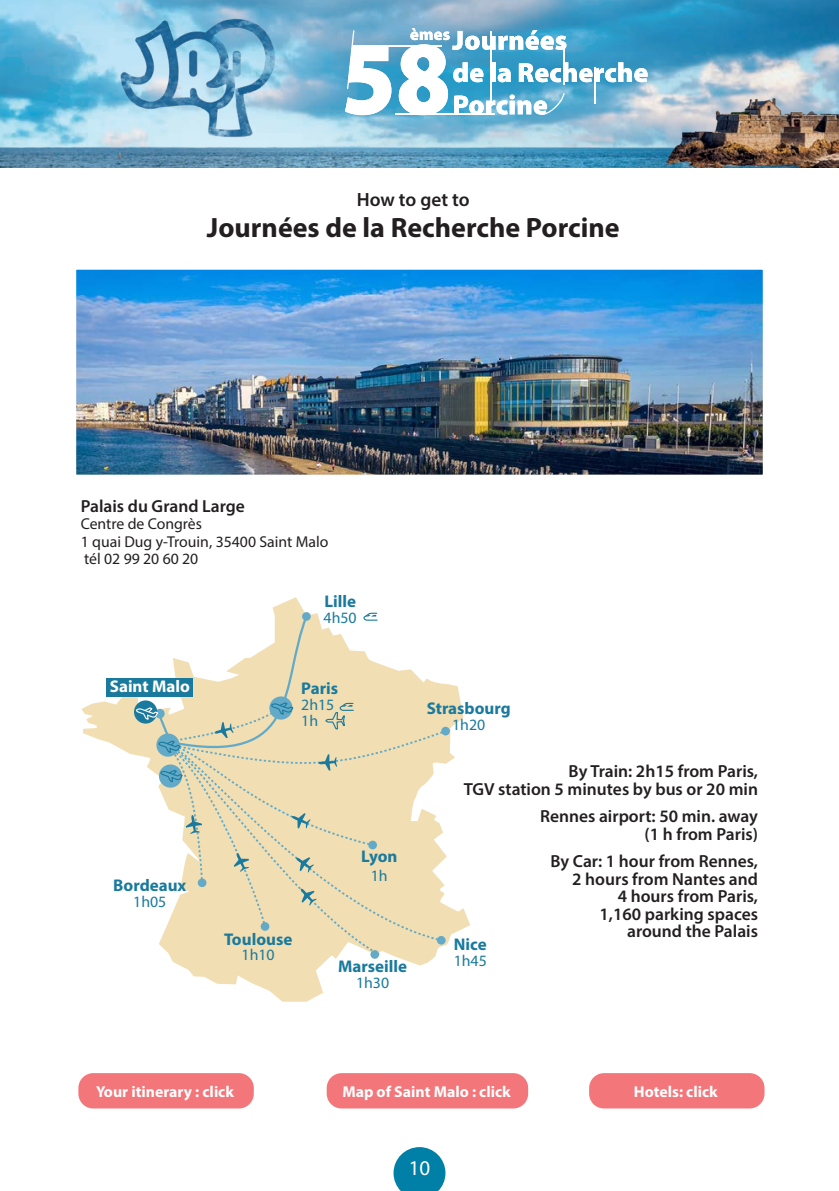
<style>
.page{position:relative;width:839px;height:1191px;background:#fff}
.page>*{position:absolute;margin:0;border:0;box-sizing:border-box;transform-origin:0 0}
.t1{font:700 28px "Myriad Pro";color:#231f20}
.t2{font:21px "Myriad Pro";color:#fff}
.t3{font:600 19.25px "Myriad Pro";letter-spacing:-.005em;color:#231f20}
.t4{font:600 17.5px/17.5px "Myriad Pro";color:#231f20;text-align:right}
.t5{font:700 16.97px "Myriad Pro";color:#1a7a9d}
.t6{font:700 16.97px "Myriad Pro";color:#fff}
.t7{font:15.75px/17.5px "Myriad Pro";color:#231f20}
.t8{font:700 15.75px "Myriad Pro";color:#fff}
.t9{font:15.75px/15.8px "Myriad Pro";color:#1a7a9d}
</style>
<div class="page">
<svg style="left:393px;top:1147px;width:52px;height:44px;background:#2a95b5"></svg>
<img style="left:77px;top:271px;width:684px;height:202px">
<div style="left:74px;top:268px;width:690px;height:208px;border:2px solid #fff"></div>
<svg style="left:81px;top:597px;width:389px;height:404px"></svg>
<svg style="left:378px;top:951px;width:3px;height:6px"></svg>
<div style="left:171px;top:928px;width:207px;height:27px;background:#f1deb3"></div>
<div style="left:437px;top:936px;width:8px;height:8px;background:#62aac7;border-radius:50%"></div>
<div style="left:370px;top:950px;width:9px;height:8px;background:#62aac7;border-radius:50%"></div>
<div style="left:260px;top:922px;width:9px;height:8px;background:#62aac7;border-radius:50%"></div>
<div style="left:106px;top:678px;width:87px;height:18px;background:#1a7a9d"></div>
<svg style="left:134px;top:612px;width:314px;height:316px"></svg>
<img style="left:0;top:0;width:838px;height:26px">
<img style="left:0;top:26px;width:838px;height:141px">
<img style="left:645px;top:41px;width:193px;height:126px">
<img style="left:79px;top:0;width:206px;height:164px">
<svg style="left:345px;top:30px;width:46px;height:85px"></svg>
<hr style="left:395px;top:114px;width:55px;height:1px;background:#fff">
<hr style="left:353px;top:45px;width:88px;height:2px;background:#fff">
<svg style="left:398px;top:28px;width:249px;height:87px"></svg>
<hr style="left:594px;top:67px;width:1px;height:36px;background:#fff">
<div style="left:78px;top:1073px;width:176px;height:35px;background:#f2767a;border-radius:15px"></div>
<div style="left:326px;top:1073px;width:202px;height:35px;background:#f2767a;border-radius:15px"></div>
<div style="left:589px;top:1073px;width:175px;height:35px;background:#f2767a;border-radius:15px"></div>
<p class="t3" style="left:357px;top:187px;width:114px">How to get to</p>
<h1 class="t1" style="left:207px;top:209px;width:414px">Journées de la Recherche Porcine</h1>
<p class="t4" style="left:81px;top:497px;width:165px">Palais du Grand Large</p>
<p class="t7" style="left:81px;top:515px;width:249px">Centre de Congrès<br>1 quai Dug y-Trouin, 35400 Saint Malo tél 02 99 20 60 20</p>
<p class="t6" style="left:110px;top:675px;width:82px">Saint Malo</p>
<p class="t5" style="left:113px;top:874px;width:75px">Bordeaux</p>
<p class="t9" style="left:133px;top:893px;width:35px">1h05</p>
<p class="t5" style="left:324px;top:590px;width:33px">Lille</p>
<p class="t9" style="left:323px;top:609px;width:35px">4h50</p>
<p class="t5" style="left:301px;top:677px;width:38px">Paris</p>
<p class="t9" style="left:301px;top:696px;width:35px">2h15<br>1h</p>
<p class="t5" style="left:224px;top:928px;width:70px">Toulouse</p>
<p class="t9" style="left:241px;top:947px;width:35px">1h10</p>
<p class="t5" style="left:361px;top:845px;width:38px">Lyon</p>
<p class="t9" style="left:370px;top:867px;width:18px">1h</p>
<p class="t5" style="left:338px;top:955px;width:71px">Marseille</p>
<p class="t9" style="left:356px;top:974px;width:35px">1h30</p>
<p class="t5" style="left:426px;top:697px;width:85px">Strasbourg</p>
<p class="t9" style="left:452px;top:717px;width:35px">1h20</p>
<p class="t4" style="left:463px;top:762px;width:296px">By Train: 2h15 from Paris,<br>TGV station 5 minutes by bus or 20 min</p>
<p class="t4" style="left:540px;top:807px;width:219px">Rennes airport: 50 min. away (1 h from Paris)</p>
<p class="t4" style="left:550px;top:852px;width:209px">By Car: 1 hour from Rennes,<br>2 hours from Nantes and<br>4 hours from Paris,<br>1,160 parking spaces around the Palais</p>
<p class="t5" style="left:453px;top:933px;width:34px">Nice</p>
<p class="t9" style="left:453px;top:952px;width:35px">1h45</p>
<p class="t8" style="left:96px;top:1081px;width:139px">Your itinerary : click</p>
<p class="t8" style="left:342px;top:1081px;width:170px">Map of Saint Malo : click</p>
<p class="t8" style="left:633px;top:1081px;width:85px">Hotels: click</p>
<p class="t2" style="left:408px;top:1155px;width:23px">10</p>
</div>
